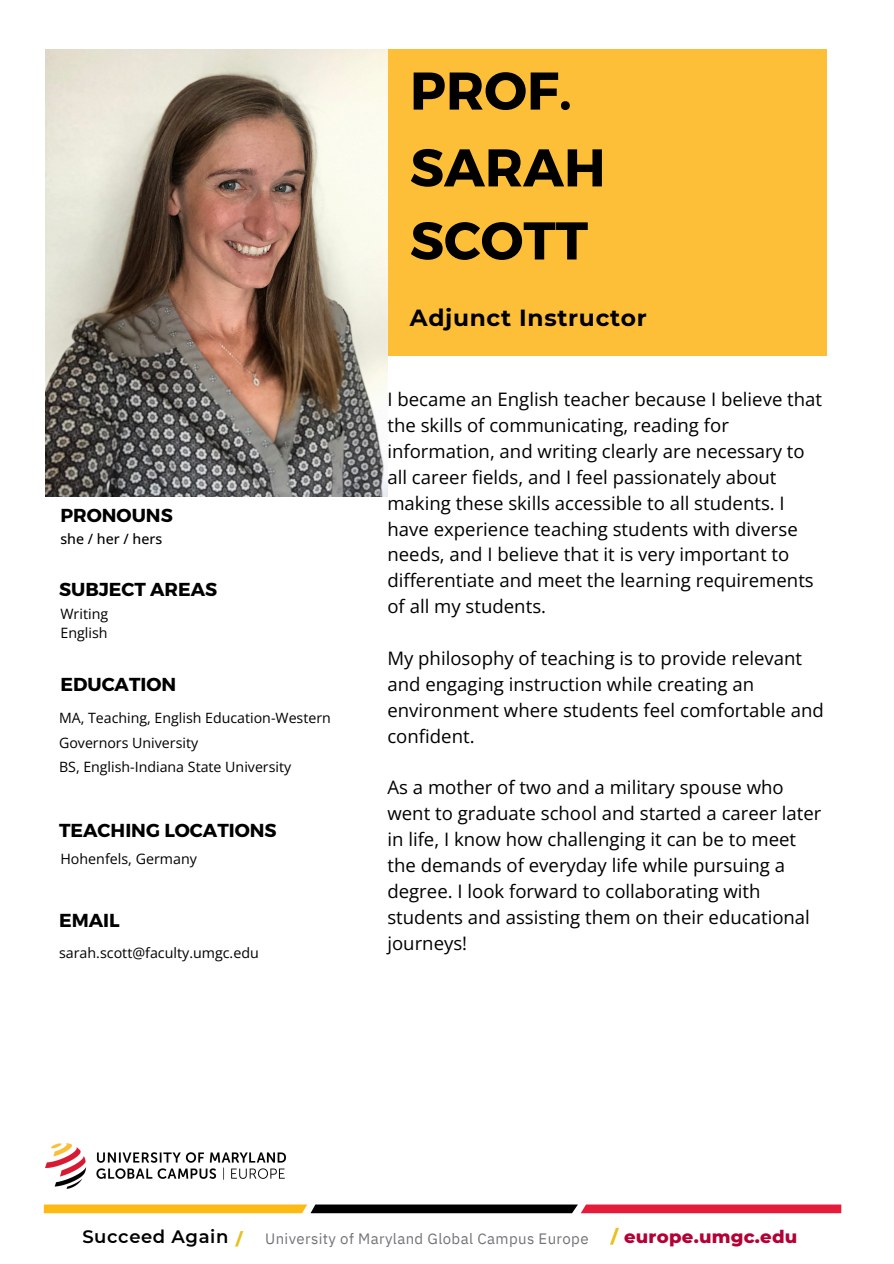
<style>
.page{position:relative;width:894px;height:1264px;background:#fff}
.page>*{position:absolute;margin:0;border:0;box-sizing:border-box;transform-origin:0 0}
.t1{font:700 52.95px "Montserrat";color:#000}
.t2{font:700 23.25px "Montserrat";letter-spacing:.03em;color:#000}
.t3{font:700 18.75px "Montserrat";color:#000}
.t4{font:18.6px/25.8px "Open Sans";color:#000}
.t5{font:800 18px "Montserrat";letter-spacing:.015em;color:#b40035}
.t6{font:600 18px "Montserrat";letter-spacing:.035em;color:#000}
.t7{font:800 16.5px "Montserrat";color:#e7c21f}
.t8{font:15px "IBM Plex Sans";letter-spacing:.025em;color:#747377}
.t9{font:14.25px/24.3px "Open Sans";color:#000}
.t10{font:500 14.25px "Open Sans";color:#000}
.s1{color:#e7c21f}
</style>
<div class="page">
<div style="left:64px;top:49px;width:762px;height:306px;background:#fdbf38"></div>
<img style="left:45px;top:49px;width:342px;height:447px">
<svg style="left:44px;top:1204px;width:797px;height:9px"></svg>
<img style="left:45px;top:1143px;width:240px;height:45px">
<p class="t1" style="left:410px;top:56px;width:163px">PROF.</p>
<h1 class="t1" style="left:410px;top:133px;width:197px">SARAH</h1>
<h1 class="t1" style="left:410px;top:206px;width:179px">SCOTT</h1>
<h3 class="t3" style="left:60px;top:503px;width:114px">PRONOUNS</h3>
<p class="t10" style="left:60px;top:529px;width:103px">she / her / hers</p>
<p class="t3" style="left:59px;top:577px;width:160px">SUBJECT AREAS</p>
<h3 class="t9" style="left:60px;top:601px;width:49px">Writing</h3>
<p class="t9" style="left:60px;top:620px;width:49px">English</p>
<h3 class="t3" style="left:60px;top:672px;width:117px">EDUCATION</h3>
<h6 class="t9" style="left:59px;top:705px;width:273px">MA, Teaching, English Education-Western<br>Governors University</h6>
<h3 class="t9" style="left:59px;top:754px;width:233px">BS, English-Indiana State University</h3>
<p class="t3" style="left:59px;top:817px;width:219px">TEACHING LOCATIONS</p>
<p class="t9" style="left:60px;top:846px;width:138px">Hohenfels, Germany</p>
<h3 class="t3" style="left:59px;top:907px;width:62px">EMAIL</h3>
<p class="t9" style="left:59px;top:940px;width:201px">sarah.scott@faculty.umgc.edu</p>
<h2 class="t2" style="left:410px;top:304px;width:238px">Adjunct Instructor</h2>
<h5 class="t4" style="left:387px;top:386px;width:436px">I became an English teacher because I believe that the skills of communicating, reading for information, and writing clearly are necessary to all career fields, and I feel passionately about making these skills accessible to all students. I have experience teaching students with diverse needs, and I believe that it is very important to differentiate and meet the learning requirements of all my students.</h5>
<h5 class="t4" style="left:387px;top:645px;width:438px">My philosophy of teaching is to provide relevant and engaging instruction while creating an environment where students feel comfortable and confident.</h5>
<h5 class="t4" style="left:387px;top:774px;width:435px">As a mother of two and a military spouse who went to graduate school and started a career later in life, I know how challenging it can be to meet the demands of everyday life while pursuing a degree. I look forward to collaborating with students and assisting them on their educational journeys!</h5>
<p class="t6" style="left:82px;top:1225px;width:147px">Succeed Again</p>
<h4 class="t7" style="left:236px;top:1229px;width:8px">/</h4>
<p class="t8" style="left:265px;top:1228px;width:325px">University of Maryland Global Campus Europe</p>
<h4 class="t5" style="left:610px;top:1225px;width:188px"><span class="s1">/</span> europe.umgc.edu</h4>
</div>
